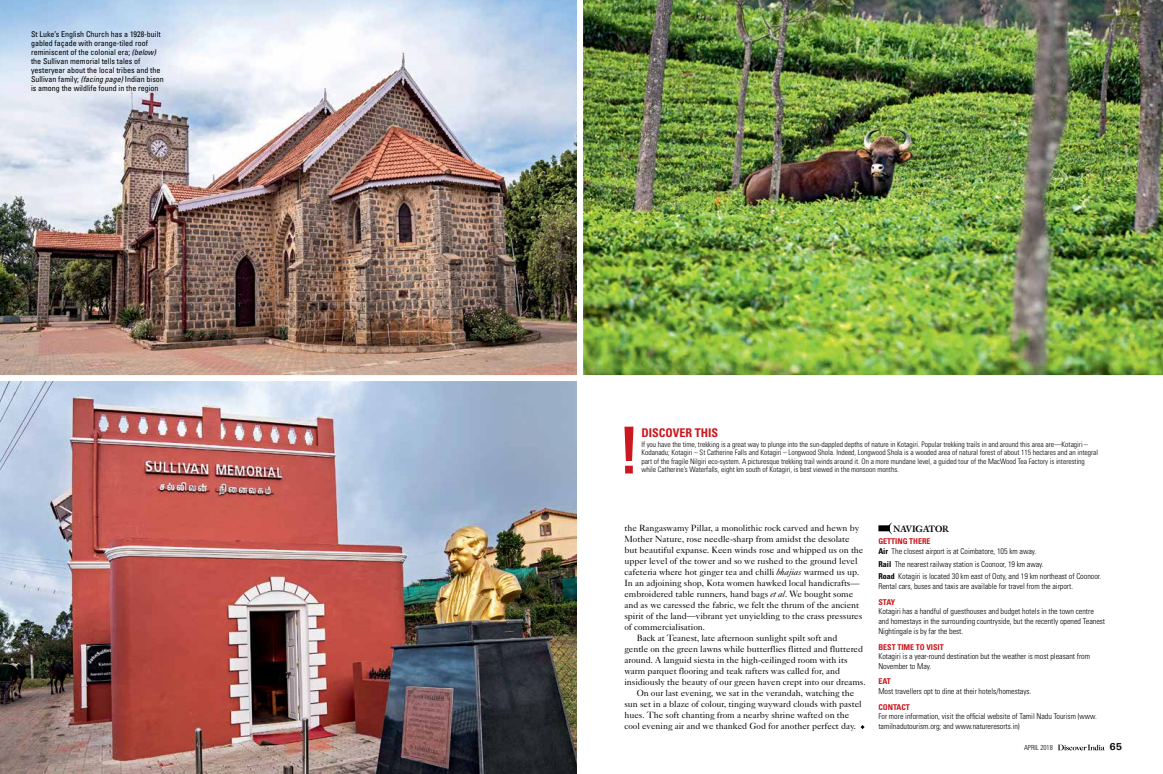
<style>
.page{position:relative;width:1163px;height:774px;background:#fff}
.page>*{position:absolute;margin:0;border:0;box-sizing:border-box;transform-origin:0 0}
.t1{font:700 condensed 12px "Univers";color:#cc171e}
.t2{font:700 10px "Univers";color:#000}
.t3{font:9px "Caslon Five Forty";letter-spacing:-.005em;color:#000}
.t4{font:500 9px "Caslon Book BE";letter-spacing:-.015em;color:#000}
.t5{font:300 condensed 8px/9.7px "Univers";letter-spacing:-.005em;color:#000}
.t6{font:condensed 8px/9px "Univers";color:#000}
.t7{font:700 condensed 8px "Univers";letter-spacing:-.005em;color:#cc171e}
.t8{font:300 condensed 7.5px/8.5px "Univers";letter-spacing:-.005em;color:#000}
.t9{font:300 condensed 7px "Univers";color:#000}
.s1{font-style:italic}
.s2{font-family:"Univers";font-weight:300;font-stretch:condensed}
.s3{font-weight:700;color:#cc171e}
.s4{font-weight:700}
</style>
<div class="page">
<svg style="left:1058px;top:745px;width:46px;height:5px"></svg>
<img style="left:0;top:0;width:576px;height:774px">
<img style="left:583px;top:0;width:579px;height:375px">
<svg style="left:860px;top:725px;width:4px;height:4px"></svg>
<svg style="left:888px;top:523px;width:3px;height:11px"></svg>
<div style="left:878px;top:525px;width:11px;height:6px;background:#000"></div>
<div style="left:0;top:375px;width:1162px;height:6px;background:#fff"></div>
<svg style="left:624px;top:427px;width:9px;height:46px"></svg>
<p class="t6" style="left:31px;top:29px;width:134px">St Luke’s English Church has a 1928-built gabled façade with orange-tiled roof reminiscent of the colonial era; <span class="s1">(below) </span>the Sullivan memorial tells tales of yesteryear about the local tribes and the Sullivan family; <span class="s1">(facing page)</span> Indian bison is among the wildlife found in the region</p>
<h1 class="t1" style="left:641px;top:425px;width:78px">DISCOVER THIS</h1>
<p class="t8" style="left:641px;top:440px;width:458px">if you have the time, trekking is a great way to plunge into the sun-dappled depths of nature in Kotagiri. popular trekking trails in and around this area are—Kotagiri – Kodanadu; Kotagiri – St Catherine Falls and Kotagiri – longwood Shola. indeed, longwood Shola is a wooded area of natural forest of about 115 hectares and an integral part of the fragile Nilgiri eco-system. a picturesque trekking trail winds around it. On a more mundane level, a guided tour of the MacWood Tea Factory is interesting while Catherine’s Waterfalls, eight km south of Kotagiri, is best viewed in the monsoon months.</p>
<p class="t3" style="left:624px;top:522px;width:236px">the Rangaswamy Pillar, a monolithic rock carved and hewn by</p>
<p class="t3" style="left:624px;top:533px;width:227px">Mother Nature, rose needle-sharp from amidst the desolate</p>
<p class="t3" style="left:624px;top:544px;width:240px">but beautiful expanse. Keen winds rose and whipped us on the</p>
<p class="t3" style="left:624px;top:555px;width:235px">upper level of the tower and so we rushed to the ground level</p>
<p class="t3" style="left:624px;top:566px;width:236px">cafeteria where hot ginger tea and chilli <span class="s1">bhajias</span> warmed us up.</p>
<p class="t3" style="left:624px;top:577px;width:236px">In an adjoining shop, Kota women hawked local handicrafts<span class="s1">—</span></p>
<p class="t3" style="left:624px;top:588px;width:230px">embroidered table runners, hand bags <span class="s1">et al</span>. We bought some</p>
<p class="t3" style="left:624px;top:599px;width:236px">and as we caressed the fabric, we felt the thrum of the ancient</p>
<p class="t3" style="left:624px;top:610px;width:239px">spirit of the land<span class="s2">—</span>vibrant yet unyielding to the crass pressures</p>
<p class="t3" style="left:624px;top:621px;width:82px">of commercialisation.</p>
<p class="t3" style="left:636px;top:632px;width:202px">Back at Teanest, late afternoon sunlight spilt soft and</p>
<p class="t3" style="left:624px;top:643px;width:240px">gentle on the green lawns while butterflies flitted and fluttered</p>
<p class="t3" style="left:624px;top:654px;width:225px">around. A languid siesta in the high-ceilinged room with its</p>
<p class="t3" style="left:624px;top:665px;width:217px">warm parquet flooring and teak rafters was called for, and</p>
<p class="t3" style="left:624px;top:676px;width:243px">insidiously the beauty of our green haven crept into our dreams.</p>
<p class="t3" style="left:636px;top:687px;width:219px">On our last evening, we sat in the verandah, watching the</p>
<p class="t3" style="left:624px;top:698px;width:239px">sun set in a blaze of colour, tinging wayward clouds with pastel</p>
<p class="t3" style="left:624px;top:709px;width:226px">hues. The soft chanting from a nearby shrine wafted on the</p>
<p class="t3" style="left:624px;top:720px;width:233px">cool evening air and we thanked God for another perfect day.</p>
<p class="t4" style="left:893px;top:523px;width:57px">NAVIGATOR</p>
<p class="t5" style="left:878px;top:537px;width:159px"><span class="s3">GETTING THERE<br></span><span class="s4">Air</span> The closest airport is at Coimbatore, 105 km away.</p>
<p class="t5" style="left:878px;top:557px;width:224px;line-height:12.5px"><span class="s4">Rail</span> The nearest railway station is Coonoor, 19 km away.<br><span class="s4">Road</span> Kotagiri is located 30 km east of Ooty, and 19 km northeast of Coonoor.</p>
<p class="t5" style="left:878px;top:581px;width:196px">rental cars, buses and taxis are available for travel from the airport.</p>
<p class="t7" style="left:878px;top:597px;width:18px">STAY</p>
<p class="t5" style="left:878px;top:607px;width:228px">Kotagiri has a handful of guesthouses and budget hotels in the town centre and homestays in the surrounding countryside, but the recently opened Teanest<br>Nightingale is by far the best.</p>
<p class="t7" style="left:878px;top:642px;width:67px">BEST TIME TO VISIT</p>
<p class="t5" style="left:878px;top:652px;width:213px">Kotagiri is a year-round destination but the weather is most pleasant from<br>November to May.</p>
<p class="t7" style="left:878px;top:677px;width:14px">EAT</p>
<p class="t5" style="left:878px;top:686px;width:154px">Most travellers opt to dine at their hotels/homestays.</p>
<p class="t7" style="left:878px;top:702px;width:33px">CONTACT</p>
<p class="t5" style="left:878px;top:711px;width:220px">For more information, visit the official website of Tamil Nadu Tourism (www. tamilnadutourism.org; and www.natureresorts.in)</p>
<p class="t9" style="left:1023px;top:744px;width:30px">april 2018</p>
<p class="t2" style="left:1109px;top:741px;width:14px">65</p>
</div>
